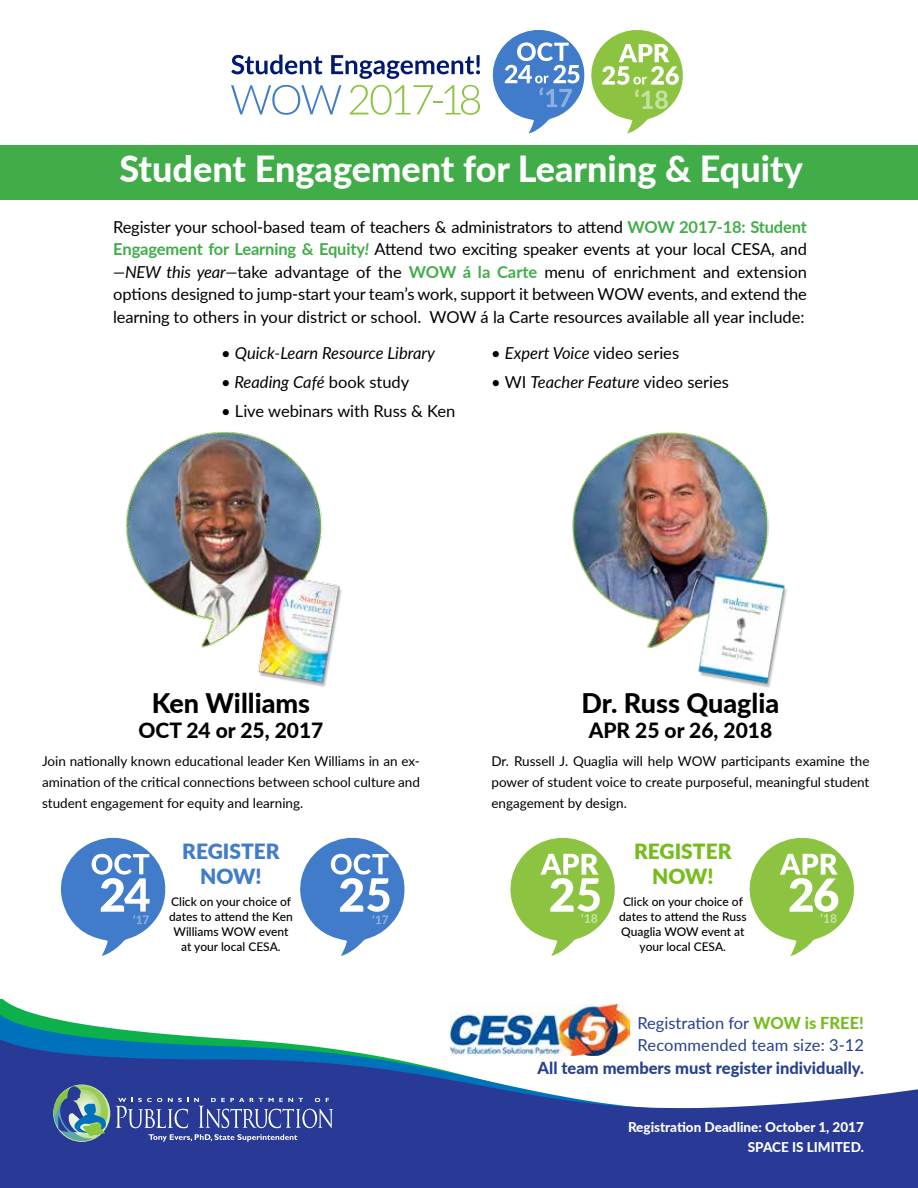
<style>
.page{position:relative;width:918px;height:1188px;background:#fff}
.page>*{position:absolute;margin:0;border:0;box-sizing:border-box;transform-origin:0 0}
.t1{font:800 36px "Lato";color:#fff}
.t2{font:800 27px "Lato";color:#000}
.t3{font:800 21px "Lato";color:#000}
.t4{font:900 21px/25.2px "Lato";color:#77bc1f;text-align:center}
.t5{font:900 21px/25.2px "Lato";color:#407cca;text-align:center}
.t6{font:16.5px/22.5px "Lato";color:#000;text-align:justify}
.t7{font:16.5px/22.5px "Lato";color:#25408f}
.t8{font:italic 16.5px "Lato";color:#000}
.t9{font:800 16.5px "Lato";color:#25408f}
.t10{font:13.5px/21px "Lato";color:#000;text-align:justify}
.t11{font:800 13.5px/19.5px "Lato";color:#fff;text-align:right}
.t12{font:500 12px/15px "Lato";color:#000;text-align:center}
.s1{font-weight:700;color:#41ad49}
.s2{font-weight:700;font-style:italic;color:#41ad49}
.s3{font-style:italic}
.s4{font-style:normal}
.s5{font-weight:800;color:#77bc1f}
</style>
<div class="page">
<svg style="left:492px;top:30px;width:191px;height:103px"></svg>
<svg style="left:231px;top:85px;width:110px;height:30px"></svg>
<svg style="left:350px;top:85px;width:130px;height:30px"></svg>
<svg style="left:231px;top:55px;width:92px;height:19px"></svg>
<svg style="left:331px;top:55px;width:149px;height:24px"></svg>
<img style="left:126px;top:432px;width:216px;height:255px">
<img style="left:572px;top:432px;width:215px;height:256px">
<div style="left:0;top:145px;width:918px;height:54px;background:#41ad49"></div>
<svg style="left:0;top:1007px;width:630px;height:21px"></svg>
<svg style="left:0;top:1028px;width:918px;height:160px;fill:#283a96"></svg>
<svg style="left:54px;top:1085px;width:54px;height:56px;background:#638e95"></svg>
<svg style="left:116px;top:1098px;width:72px;height:30px;background:#5361ab"></svg>
<svg style="left:194px;top:1098px;width:139px;height:30px;background:#4f5ea9"></svg>
<svg style="left:149px;top:1134px;width:148px;height:8px"></svg>
<svg style="left:749px;top:837px;width:105px;height:119px"></svg>
<svg style="left:510px;top:837px;width:105px;height:119px"></svg>
<svg style="left:300px;top:837px;width:105px;height:119px"></svg>
<svg style="left:60px;top:837px;width:106px;height:119px"></svg>
<img style="left:450px;top:1004px;width:179px;height:52px">
<h1 class="t1" style="left:120px;top:142px;width:685px">Student Engagement for Learning &amp; Equity</h1>
<p class="t6" style="left:113px;top:215px;width:695px">Register your school-based team of teachers &amp; administrators to attend <span class="s1">WOW 2017-18: Student Engagement for Learning &amp; Equity</span><span class="s2">!</span> Attend two exciting speaker events at your local CESA, and <span class="s3">—NEW this year—</span>take advantage of the <span class="s1">WOW á la Carte</span> menu of enrichment and extension options designed to jump-start your team’s work, support it between WOW events, and extend the learning to others in your district or school. WOW á la Carte resources available all year include:</p>
<p class="t8" style="left:221px;top:341px;width:215px"><span class="s4">•</span> Quick-Learn Resource Library</p>
<p class="t6" style="left:491px;top:341px;width:190px">• <span class="s3">Expert Voice</span> video series</p>
<p class="t8" style="left:221px;top:370px;width:190px"><span class="s4">•</span> Reading Café <span class="s4">book study</span></p>
<p class="t6" style="left:491px;top:370px;width:240px">• WI <span class="s3">Teacher Feature</span> video series</p>
<p class="t6" style="left:221px;top:399px;width:236px">• Live webinars with Russ &amp; Ken</p>
<h2 class="t2" style="left:152px;top:683px;width:160px">Ken Williams</h2>
<p class="t3" style="left:139px;top:715px;width:186px">OCT 24 or 25, 2017</p>
<p class="t10" style="left:42px;top:750px;width:380px">Join nationally known educational leader Ken Williams in an ex&shy;amination of the critical connections between school culture and student engagement for equity and learning.</p>
<p class="t5" style="left:182px;top:838px;width:99px">REGISTER<br>NOW!</p>
<p class="t12" style="left:169px;top:893px;width:125px">Click on your choice of dates to attend the Ken<br>Williams WOW event at your local CESA.</p>
<h2 class="t2" style="left:582px;top:683px;width:199px">Dr. Russ Quaglia</h2>
<p class="t3" style="left:589px;top:715px;width:185px">APR 25 or 26, 2018</p>
<p class="t10" style="left:491px;top:750px;width:379px">Dr. Russell J. Quaglia will help WOW participants examine the power of student voice to create purposeful, meaningful student engagement by design.</p>
<p class="t4" style="left:634px;top:838px;width:99px">REGISTER<br>NOW!</p>
<p class="t12" style="left:619px;top:893px;width:129px">Click on your choice of dates to attend the Russ<br>Quaglia WOW event at your local CESA.</p>
<p class="t7" style="left:637px;top:1011px;width:228px">Registration for <span class="s5">WOW is FREE!<br></span>Recommended team size: 3-12</p>
<p class="t9" style="left:538px;top:1056px;width:328px">All team members must register individually.</p>
<p class="t11" style="left:628px;top:1117px;width:237px">Registration Deadline: October 1, 2017<br>SPACE IS LIMITED.</p>
</div>
